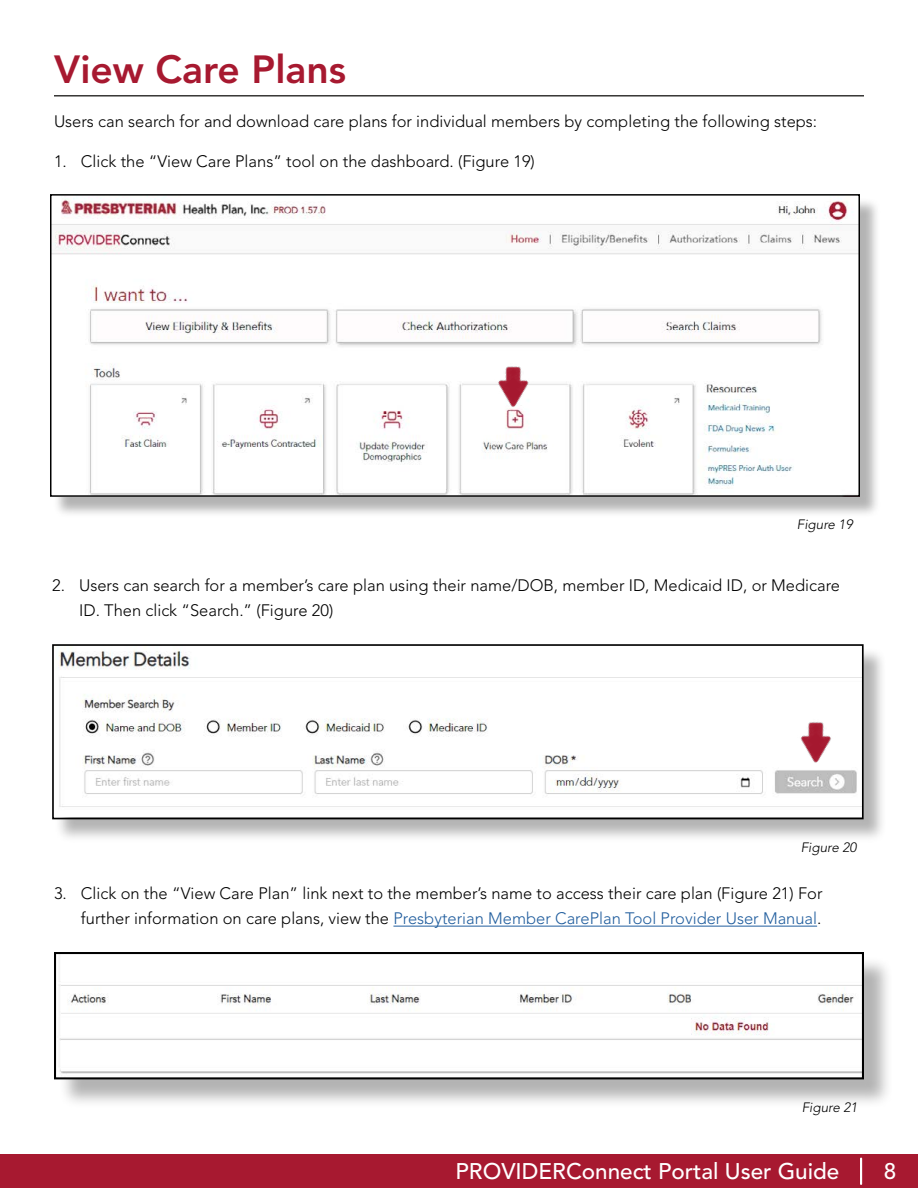
<style>
.page{position:relative;width:918px;height:1188px;background:#fff}
.page>*{position:absolute;margin:0;border:0;box-sizing:border-box;transform-origin:0 0}
.t1{font:800 39px "Avenir LT Std";color:#a71930}
.t2{font:500 22.5px "Avenir LT Std";color:#fff}
.t3{font:300 16.5px/25.5px "Avenir LT Std";color:#000}
.t4{font:italic 300 13.5px "Avenir LT Std";color:#000}
.s1{color:#215e9e}
</style>
<div class="page">
<div style="left:0;top:1155px;width:918px;height:33px;background:#a71930"></div>
<hr style="left:54px;top:95px;width:810px;height:2px;background:#373635">
<hr style="left:860px;top:1158px;width:2px;height:27px;background:#fff">
<div style="left:53px;top:197px;width:828px;height:321px;background:#000;opacity:.3"></div>
<img style="left:52px;top:197px;width:806px;height:298px">
<img style="left:487px;top:357px;width:51px;height:51px">
<div style="left:55px;top:647px;width:832px;height:197px;background:#000;opacity:.3"></div>
<img style="left:55px;top:647px;width:806px;height:169px">
<div style="left:52px;top:644px;width:812px;height:175px;border:2px solid #000"></div>
<img style="left:790px;top:713px;width:51px;height:51px">
<hr style="left:393px;top:926px;width:424px;height:1px;background:#215e9e">
<div style="left:58px;top:956px;width:835px;height:153px;background:#000;opacity:.3"></div>
<img style="left:58px;top:956px;width:803px;height:120px">
<div style="left:54px;top:952px;width:810px;height:127px;border:2px solid #000"></div>
<h1 class="t1" style="left:54px;top:47px;width:294px">View Care Plans</h1>
<p class="t3" style="left:54px;top:109px;width:765px">Users can search for and download care plans for individual members by completing the following steps:</p>
<p class="t3" style="left:54px;top:149px;width:482px">1. Click the “View Care Plans” tool on the dashboard. (Figure 19)</p>
<p class="t4" style="left:797px;top:516px;width:57px">Figure 19</p>
<p class="t3" style="left:79px;top:572px;width:762px;text-indent:-27px">2. Users can search for a member’s care plan using their name/DOB, member ID, Medicaid ID, or Medicare<br>ID. Then click “Search.” (Figure 20)</p>
<p class="t4" style="left:801px;top:839px;width:57px">Figure 20</p>
<p class="t3" style="left:54px;top:881px;width:770px;text-align:right">3. Click on the “View Care Plan” link next to the member’s name to access their care plan (Figure 21) For further information on care plans, view the <span class="s1">Presbyterian Member CarePlan Tool Provider User Manual</span>.</p>
<p class="t4" style="left:802px;top:1100px;width:57px">Figure 21</p>
<h2 class="t2" style="left:456px;top:1159px;width:385px">PROVIDERConnect Portal User Guide</h2>
<h2 class="t2" style="left:884px;top:1159px;width:14px">8</h2>
</div>
